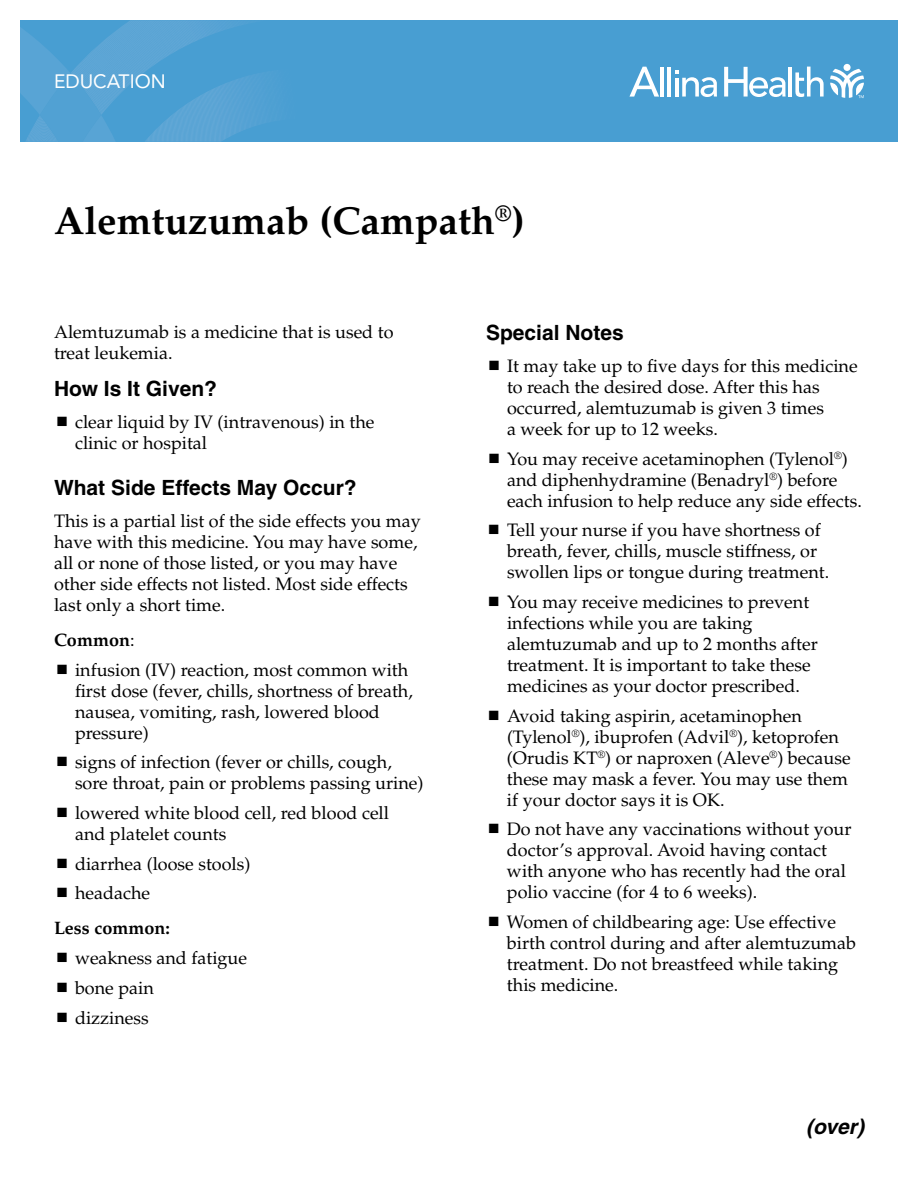
<style>
.page{position:relative;width:918px;height:1188px;background:#fff}
.page>*{position:absolute;margin:0;border:0;box-sizing:border-box;transform-origin:0 0}
.t1{font:700 39px "Palatino";color:#000}
.t2{font:700 21px "Helvetica";color:#000}
.t3{font:italic 700 21px "Helvetica";color:#000}
.t4{font:19.2px "Avenir LT Std";color:#fff}
.t5{font:18px/21px "Palatino";color:#000}
.t6{font:700 18px "Palatino";color:#000}
.s1{font-weight:700}
</style>
<div class="page">
<div style="left:20px;top:20px;width:878px;height:122px;background:#489ed2"></div>
<svg style="left:20px;top:20px;width:246px;height:122px"></svg>
<svg style="left:830px;top:69px;width:34px;height:29px"></svg>
<div style="left:844px;top:64px;width:7px;height:7px;background:#fff;border-radius:50%"></div>
<hr style="left:660px;top:67px;width:4px;height:30px;background:#fff">
<hr style="left:667px;top:67px;width:4px;height:30px;background:#fff">
<hr style="left:789px;top:67px;width:3px;height:30px;background:#fff">
<svg style="left:795px;top:67px;width:29px;height:30px"></svg>
<svg style="left:675px;top:71px;width:42px;height:26px"></svg>
<svg style="left:629px;top:67px;width:30px;height:30px"></svg>
<svg style="left:724px;top:67px;width:62px;height:30px"></svg>
<p class="t4" style="left:54px;top:70px;width:113px">EDUCATION</p>
<h1 class="t1" style="left:54px;top:198px;width:472px">Alemtuzumab (Campath<sup>®</sup>)</h1>
<p class="t5" style="left:54px;top:321px;width:341px">Alemtuzumab is a medicine that is used to treat leukemia.</p>
<p class="t2" style="left:54px;top:376px;width:165px">How Is It Given?</p>
<p class="t5" style="left:75px;top:412px;width:301px">clear liquid by IV (intravenous) in the clinic or hospital</p>
<p class="t2" style="left:54px;top:475px;width:304px">What Side Effects May Occur?</p>
<p class="t5" style="left:54px;top:511px;width:368px">This is a partial list of the side effects you may have with this medicine. You may have some, all or none of those listed, or you may have other side effects not listed. Most side effects last only a short time.</p>
<p class="t5" style="left:75px;top:625px;width:335px;line-height:30px;text-indent:-21px"><span class="s1">Common</span>:<br>infusion (IV) reaction, most common with</p>
<p class="t5" style="left:75px;top:680px;width:339px">first dose (fever, chills, shortness of breath, nausea, vomiting, rash, lowered blood pressure)</p>
<p class="t5" style="left:75px;top:752px;width:350px">signs of infection (fever or chills, cough, sore throat, pain or problems passing urine)</p>
<p class="t5" style="left:75px;top:803px;width:316px">lowered white blood cell, red blood cell and platelet counts</p>
<p class="t5" style="left:75px;top:849px;width:177px;line-height:29.7px">diarrhea (loose stools) headache</p>
<p class="t6" style="left:54px;top:918px;width:117px">Less common:</p>
<p class="t5" style="left:75px;top:944px;width:174px;line-height:29.7px">weakness and fatigue bone pain<br>dizziness</p>
<p class="t2" style="left:486px;top:320px;width:139px">Special Notes</p>
<p class="t5" style="left:507px;top:356px;width:352px">It may take up to five days for this medicine to reach the desired dose. After this has occurred, alemtuzumab is given 3 times<br>a week for up to 12 weeks.</p>
<p class="t5" style="left:507px;top:448px;width:356px">You may receive acetaminophen (Tylenol<sup>®</sup>) and diphenhydramine (Benadryl<sup>®</sup>) before each infusion to help reduce any side effects.</p>
<p class="t5" style="left:507px;top:520px;width:324px">Tell your nurse if you have shortness of breath, fever, chills, muscle stiffness, or swollen lips or tongue during treatment.</p>
<p class="t5" style="left:507px;top:592px;width:312px">You may receive medicines to prevent infections while you are taking alemtuzumab and up to 2 months after treatment. It is important to take these medicines as your doctor prescribed.</p>
<p class="t5" style="left:507px;top:705px;width:345px">Avoid taking aspirin, acetaminophen (Tylenol<sup>®</sup>), ibuprofen (Advil<sup>®</sup>), ketoprofen (Orudis KT<sup>®</sup>) or naproxen (Aleve<sup>®</sup>) because these may mask a fever. You may use them if your doctor says it is OK.</p>
<p class="t5" style="left:507px;top:819px;width:346px">Do not have any vaccinations without your doctor’s approval. Avoid having contact with anyone who has recently had the oral polio vaccine (for 4 to 6 weeks).</p>
<p class="t5" style="left:507px;top:912px;width:351px">Women of childbearing age: Use effective birth control during and after alemtuzumab treatment. Do not breastfeed while taking this medicine.</p>
<p class="t3" style="left:806px;top:1114px;width:59px">(over)</p>
</div>
